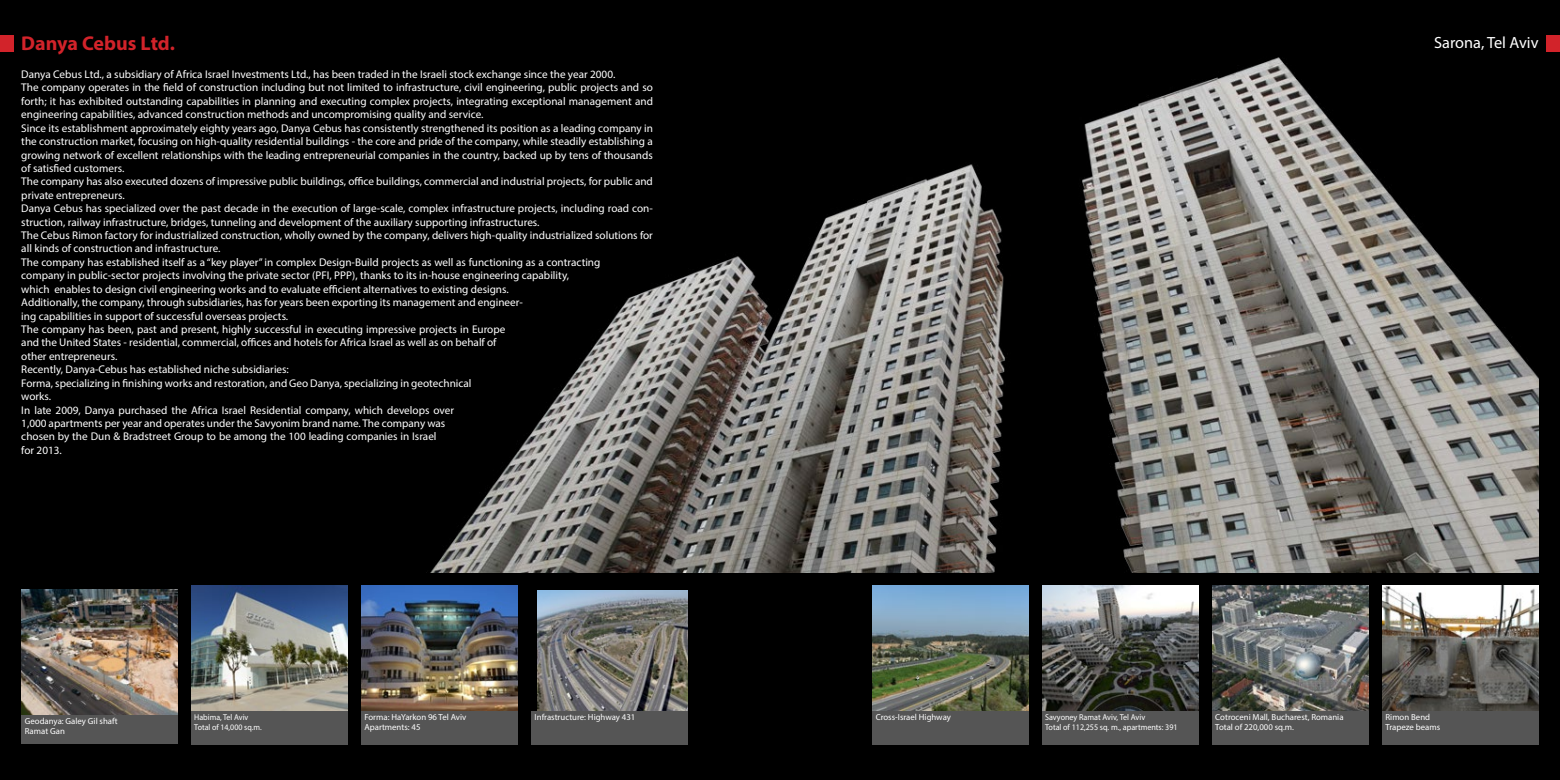
<style>
.page{position:relative;width:1560px;height:780px;background:#fff}
.page>*{position:absolute;margin:0;border:0;box-sizing:border-box;transform-origin:0 0}
.t1{font:700 20px "Myriad Pro";letter-spacing:-.005em;color:#d2232a}
.t2{font:16.25px "Myriad Pro";color:#fff}
.t3{font:11.12px/13.4px "Myriad Pro";color:#fff}
.t4{font:8.75px/10px "Myriad Pro";color:#fff}
.t5{font:8.5px/10px "Myriad Pro";color:#fff;scale:.95 1}
.t6{font:8.38px "Myriad Pro";color:#fff;scale:.95 1}
</style>
<div class="page">
<div style="left:0;top:0;width:1559px;height:780px;background:#000"></div>
<div style="left:1545px;top:35px;width:14px;height:17px;background:#d2232a"></div>
<div style="left:0;top:35px;width:14px;height:17px;background:#d2232a"></div>
<img style="left:872px;top:585px;width:156px;height:125px">
<img style="left:191px;top:585px;width:156px;height:125px">
<img style="left:1042px;top:585px;width:156px;height:125px">
<img style="left:361px;top:585px;width:156px;height:125px">
<img style="left:1212px;top:585px;width:156px;height:125px">
<img style="left:537px;top:590px;width:150px;height:120px">
<img style="left:1382px;top:585px;width:156px;height:125px">
<div style="left:872px;top:710px;width:156px;height:34px;background:#555"></div>
<div style="left:191px;top:710px;width:156px;height:34px;background:#555"></div>
<div style="left:1042px;top:710px;width:156px;height:34px;background:#555"></div>
<div style="left:361px;top:710px;width:156px;height:34px;background:#555"></div>
<div style="left:1212px;top:710px;width:156px;height:34px;background:#555"></div>
<div style="left:531px;top:710px;width:156px;height:34px;background:#555"></div>
<div style="left:1382px;top:710px;width:156px;height:34px;background:#555"></div>
<img style="left:21px;top:589px;width:156px;height:126px">
<div style="left:21px;top:715px;width:156px;height:28px;background:#555"></div>
<img style="left:431px;top:57px;width:1107px;height:515px">
<h1 class="t1" style="left:21px;top:31px;width:155px">Danya Cebus Ltd.</h1>
<p class="t3" style="left:21px;top:67px;width:633px">Danya Cebus Ltd., a subsidiary of Africa Israel Investments Ltd., has been traded in the Israeli stock exchange since the year 2000.<br>The company operates in the field of construction including but not limited to infrastructure, civil engineering, public projects and so forth; it has exhibited outstanding capabilities in planning and executing complex projects, integrating exceptional management and engineering capabilities, advanced construction methods and uncompromising quality and service.<br>Since its establishment approximately eighty years ago, Danya Cebus has consistently strengthened its position as a leading company in the construction market, focusing on high-quality residential buildings - the core and pride of the company, while steadily establishing a growing network of excellent relationships with the leading entrepreneurial companies in the country, backed up by tens of thousands of satisfied customers.<br>The company has also executed dozens of impressive public buildings, office buildings, commercial and industrial projects, for public and private entrepreneurs.<br>Danya Cebus has specialized over the past decade in the execution of large-scale, complex infrastructure projects, including road con&shy;struction, railway infrastructure, bridges, tunneling and development of the auxiliary supporting infrastructures.<br>The Cebus Rimon factory for industrialized construction, wholly owned by the company, delivers high-quality industrialized solutions for all kinds of construction and infrastructure.<br>The company has established itself as a “key player” in complex Design-Build projects as well as functioning as a contracting<br>company in public-sector projects involving the private sector (PFI, PPP), thanks to its in-house engineering capability,<br>which enables to design civil engineering works and to evaluate efficient alternatives to existing designs.<br>Additionally, the company, through subsidiaries, has for years been exporting its management and engineer-<br>ing capabilities in support of successful overseas projects.<br>The company has been, past and present, highly successful in executing impressive projects in Europe<br>and the United States - residential, commercial, offices and hotels for Africa Israel as well as on behalf of<br>other entrepreneurs.<br>Recently, Danya-Cebus has established niche subsidiaries:<br>Forma, specializing in finishing works and restoration, and Geo Danya, specializing in geotechnical<br>works.<br>In late 2009, Danya purchased the Africa Israel Residential company, which develops over<br>1,000 apartments per year and operates under the Savyonim brand name. The company was<br>chosen by the Dun &amp; Bradstreet Group to be among the 100 leading companies in Israel<br>for 2013.</p>
<h2 class="t2" style="left:1433px;top:32px;width:106px">Sarona, Tel Aviv</h2>
<p class="t4" style="left:25px;top:716px;width:94px">Geodanya: Galey Gil shaft<br>Ramat Gan</p>
<p class="t4" style="left:534px;top:712px;width:102px">Infrastructure: Highway 431</p>
<p class="t4" style="left:1385px;top:712px;width:56px">Rimon Bend<br>Trapeze beams</p>
<p class="t6" style="left:194px;top:712px;width:58px">Habima, Tel Aviv</p>
<p class="t4" style="left:875px;top:712px;width:77px">Cross-Israel Highway</p>
<p class="t6" style="left:194px;top:722px;width:72px">Total of 14,000 sq.m.</p>
<p class="t5" style="left:1045px;top:712px;width:141px">Savyoney Ramat Aviv, Tel Aviv<br>Total of 112,255 sq. m., apartments: 391</p>
<p class="t4" style="left:364px;top:712px;width:103px">Forma: HaYarkon 96 Tel Aviv<br>Apartments: 45</p>
<p class="t4" style="left:1215px;top:712px;width:130px">Cotroceni Mall, Bucharest, Romania<br>Total of 220,000 sq.m.</p>
</div>
